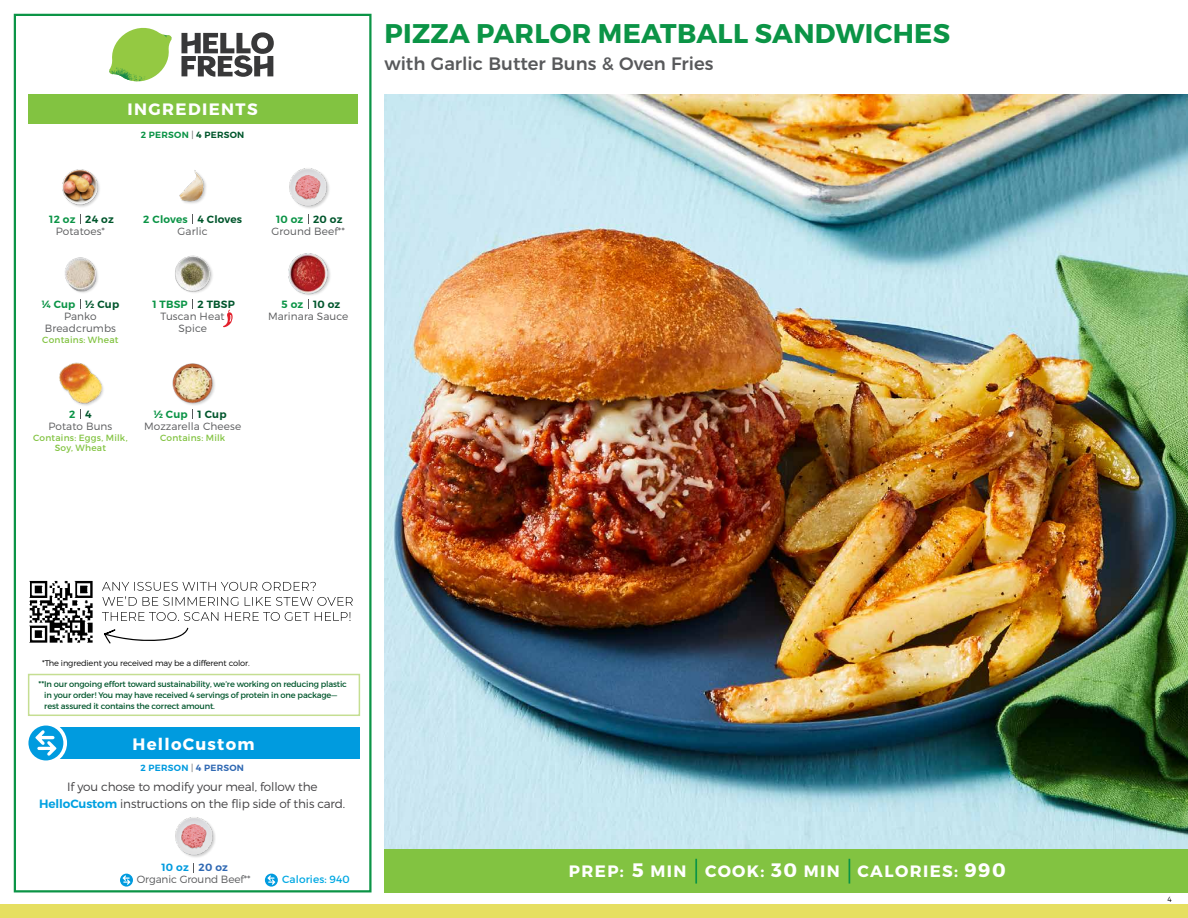
<style>
.page{position:relative;width:1188px;height:918px;background:#fff}
.page>*{position:absolute;margin:0;border:0;box-sizing:border-box;transform-origin:0 0}
.t1{font:700 27px "Montserrat";letter-spacing:.01em;color:#0b9446}
.t2{font:500 18px "Montserrat";color:#58595b}
.t3{font:700 16.5px "Montserrat";letter-spacing:.085em;color:#fff}
.t4{font:300 12px/16.5px "Montserrat";letter-spacing:-.01em;color:#414042;text-align:center}
.t5{font:300 10.5px/12px "Montserrat";letter-spacing:.01em;color:#58595b;text-align:center}
.t6{font:600 10.5px "Montserrat";letter-spacing:.02em;color:#00562c}
.t7{font:600 10.5px "Montserrat";letter-spacing:.02em;color:#0b9446}
.t8{font:300 10.5px "Montserrat";letter-spacing:-.01em;color:#58595b}
.t9{font:10.5px "Montserrat";letter-spacing:.01em;color:#00a8e3}
.t10{font:600 10.5px "Montserrat";letter-spacing:.02em;color:#009bdf}
.t11{font:9px/10.5px "Montserrat";letter-spacing:.025em;color:#82c341;text-align:center}
.t12{font:600 9px "Montserrat";letter-spacing:.03em;color:#0b9446}
.t13{font:600 9px "Montserrat";letter-spacing:.03em;color:#009bdf}
.t14{font:8.25px/11.2px "Montserrat";letter-spacing:-.02em;color:#00562c}
.t15{font:300 8.25px "Montserrat";letter-spacing:-.015em;color:#000}
.t16{font:300 7.5px "Montserrat";color:#000}
.s1{font-weight:300;color:#58595b}
.s2{color:#00562c}
.s3{font-size:8.4px}
.s4{font-weight:600;color:#00a1e1}
.s5{color:#3069b3}
.s6{font-size:19.5px}
</style>
<div class="page">
<div style="left:0;top:904px;width:1188px;height:14px;background:#e6df61"></div>
<div style="left:384px;top:849px;width:804px;height:43px;background:#82c341"></div>
<svg style="left:181px;top:32px;width:93px;height:45px"></svg>
<svg style="left:114px;top:28px;width:55px;height:36px"></svg>
<img style="left:143px;top:28px;width:29px;height:24px">
<img style="left:112px;top:48px;width:54px;height:10px">
<img style="left:109px;top:52px;width:55px;height:30px">
<img style="left:142px;top:58px;width:24px;height:23px">
<div style="left:28px;top:94px;width:330px;height:30px;background:#82c341"></div>
<div style="left:14px;top:14px;width:358px;height:878px;border:2px solid #0b9446"></div>
<img style="left:384px;top:94px;width:804px;height:755px">
<img style="left:175px;top:255px;width:38px;height:38px">
<img style="left:288px;top:253px;width:42px;height:42px">
<img style="left:179px;top:170px;width:27px;height:34px">
<img style="left:289px;top:168px;width:40px;height:41px">
<img style="left:65px;top:257px;width:33px;height:36px">
<img style="left:62px;top:169px;width:38px;height:38px">
<img style="left:172px;top:363px;width:43px;height:42px">
<div style="left:59px;top:363px;width:46px;height:44px;background:#000;opacity:.2"></div>
<img style="left:59px;top:362px;width:46px;height:43px">
<img style="left:175px;top:817px;width:40px;height:41px">
<svg style="left:223px;top:310px;width:10px;height:17px"></svg>
<div style="left:28px;top:674px;width:332px;height:42px;border:2px solid #c5de92"></div>
<div style="left:33px;top:727px;width:327px;height:32px;background:#009bdf"></div>
<svg style="left:25px;top:722px;width:42px;height:42px"></svg>
<div style="left:28px;top:726px;width:35px;height:34px;background:#009bdf;border-radius:50%"></div>
<svg style="left:35px;top:730px;width:22px;height:26px"></svg>
<svg style="left:120px;top:874px;width:13px;height:13px"></svg>
<svg style="left:123px;top:875px;width:7px;height:10px"></svg>
<hr style="left:695px;top:859px;width:2px;height:25px;background:#0b9446">
<svg style="left:849px;top:859px;width:1px;height:25px"></svg>
<img style="left:29px;top:580px;width:64px;height:63px">
<svg style="left:104px;top:627px;width:85px;height:17px"></svg>
<svg style="left:102px;top:612px;width:248px;height:9px"></svg>
<svg style="left:102px;top:582px;width:251px;height:24px"></svg>
<svg style="left:265px;top:874px;width:13px;height:13px"></svg>
<svg style="left:267px;top:875px;width:8px;height:10px"></svg>
<h3 class="t3" style="left:128px;top:99px;width:132px">INGREDIENTS</h3>
<p class="t12" style="left:141px;top:129px;width:105px">2 PERSON <span class="s1">|</span> <span class="s2">4 PERSON</span></p>
<p class="t7" style="left:49px;top:212px;width:28px">12 oz</p>
<p class="t6" style="left:85px;top:212px;width:30px">24 oz</p>
<p class="t7" style="left:143px;top:212px;width:46px">2 Cloves</p>
<p class="t7" style="left:276px;top:212px;width:29px">10 oz</p>
<p class="t6" style="left:198px;top:212px;width:46px">4 Cloves</p>
<p class="t6" style="left:313px;top:212px;width:31px">20 oz</p>
<p class="t5" style="left:56px;top:225px;width:51px">Potatoes*</p>
<p class="t5" style="left:178px;top:225px;width:32px">Garlic</p>
<p class="t5" style="left:272px;top:225px;width:75px">Ground Beef**</p>
<p class="t7" style="left:42px;top:298px;width:35px">¼ Cup</p>
<p class="t6" style="left:85px;top:298px;width:36px">½ Cup</p>
<p class="t7" style="left:152px;top:298px;width:37px">1 TBSP</p>
<p class="t7" style="left:282px;top:298px;width:23px">5 oz</p>
<p class="t6" style="left:198px;top:298px;width:39px">2 TBSP</p>
<p class="t6" style="left:313px;top:298px;width:29px">10 oz</p>
<p class="t5" style="left:45px;top:310px;width:73px">Panko<br>Breadcrumbs</p>
<p class="t11" style="left:42px;top:334px;width:78px">Contains: Wheat</p>
<p class="t5" style="left:161px;top:310px;width:66px">Tuscan Heat<br>Spice</p>
<p class="t5" style="left:268px;top:310px;width:82px">Marinara Sauce</p>
<p class="t7" style="left:69px;top:407px;width:8px">2</p>
<p class="t6" style="left:85px;top:407px;width:8px">4</p>
<p class="t7" style="left:154px;top:407px;width:36px">½ Cup</p>
<p class="t6" style="left:198px;top:407px;width:31px">1 Cup</p>
<p class="t5" style="left:48px;top:420px;width:66px">Potato Buns</p>
<p class="t11" style="left:33px;top:432px;width:96px">Contains: Eggs, Milk,<br>Soy, Wheat</p>
<p class="t5" style="left:144px;top:420px;width:99px">Mozzarella Cheese</p>
<p class="t11" style="left:160px;top:432px;width:67px">Contains: Milk</p>
<h1 class="t1" style="left:385px;top:17px;width:567px">PIZZA PARLOR MEATBALL SANDWICHES</h1>
<h2 class="t2" style="left:384px;top:49px;width:331px">with Garlic Butter Buns &amp; Oven Fries</h2>
<p class="t15" style="left:42px;top:658px;width:209px">*The ingredient you received may be a different color.</p>
<p class="t14" style="left:44px;top:678px;width:304px;text-indent:-6px"><span class="s3">**</span>In our ongoing effort toward sustainability, we’re working on reducing plastic in your order! You may have received 4 servings of protein in one package— rest assured it contains the correct amount.</p>
<h3 class="t3" style="left:133px;top:734px;width:123px">HelloCustom</h3>
<h3 class="t4" style="left:39px;top:778px;width:308px">If you chose to modify your meal, follow the<br><span class="s4">HelloCustom</span> instructions on the flip side of this card.</h3>
<p class="t13" style="left:141px;top:763px;width:105px">2 PERSON <span class="s1">|</span> <span class="s5">4 PERSON</span></p>
<p class="t10" style="left:162px;top:861px;width:68px">10 oz <span class="s5">20 oz</span></p>
<p class="t8" style="left:137px;top:873px;width:115px">Organic Ground Beef**</p>
<p class="t9" style="left:282px;top:873px;width:69px">Calories: 940</p>
<h3 class="t3" style="left:569px;top:861px;width:438px">PREP: <span class="s6">5</span> MIN COOK: <span class="s6">30</span> MIN CALORIES: <span class="s6">990</span></h3>
<p class="t16" style="left:1168px;top:895px;width:6px">4</p>
</div>
